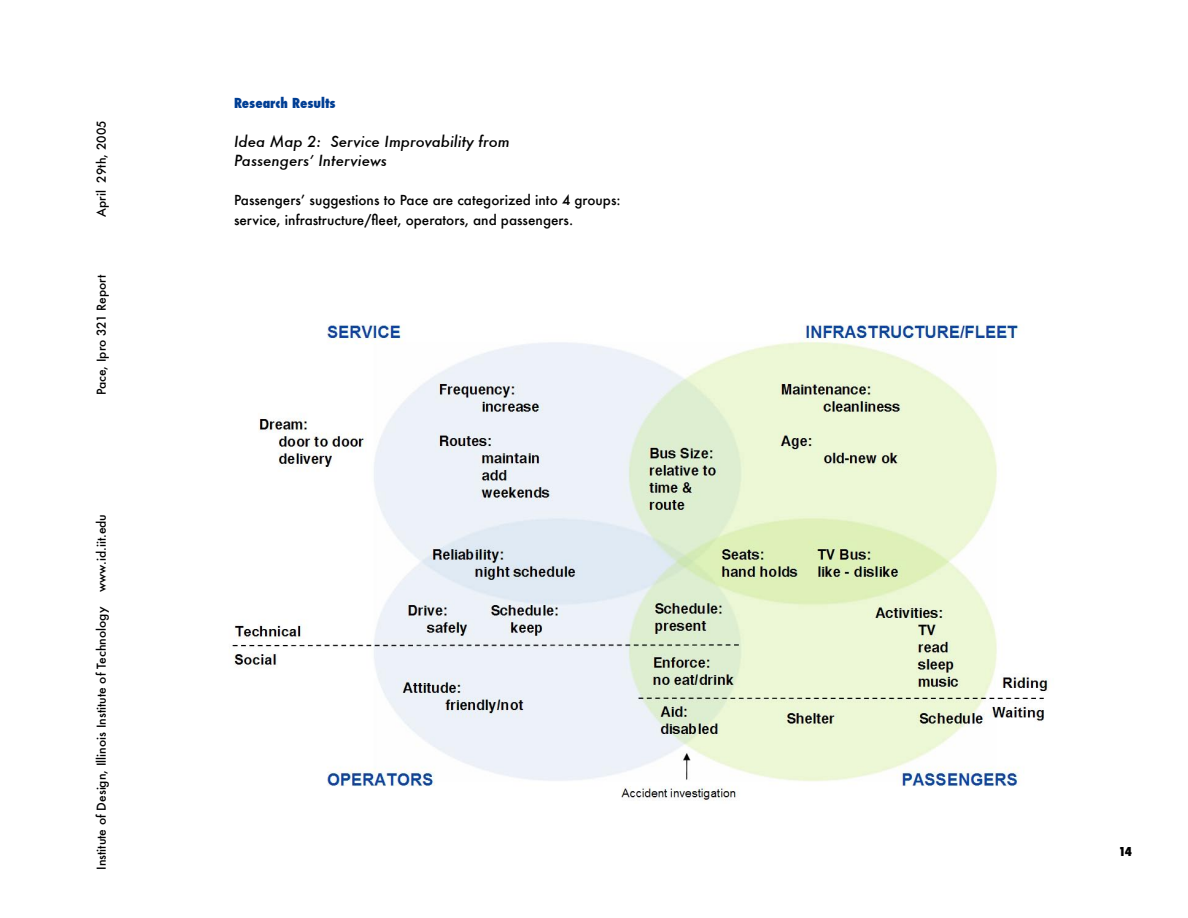
<style>
.page{position:relative;width:1188px;height:918px;background:#fff}
.page>*{position:absolute;margin:0;border:0;box-sizing:border-box;transform-origin:0 0}
.t1{font:italic 500 15px/19.5px "Futura";color:#000}
.t2{font:500 13.5px/19.5px "Futura";color:#000}
.t3{font:800 condensed 13.5px "Futura";color:#003e94}
.t4{font:500 12px "Futura";color:#000}
.t5{font:800 condensed 12px "Futura";color:#000}
</style>
<div class="page">
<img style="left:232px;top:324px;width:817px;height:477px">
<p class="t4" style="left:93px;top:217px;width:98px;rotate:-90deg">April 29th, 2005</p>
<p class="t4" style="left:93px;top:395px;width:122px;rotate:-90deg">Pace, Ipro 321 Report</p>
<p class="t4" style="left:93px;top:870px;width:358px;rotate:-90deg">Institute of Design, Illinois Institute of Technology www.id.iit.edu</p>
<p class="t3" style="left:234px;top:93px;width:103px">Research Results</p>
<p class="t1" style="left:234px;top:131px;width:277px">Idea Map 2: Service Improvability from<br>Passengersʼ Interviews</p>
<p class="t2" style="left:234px;top:190px;width:388px">Passengersʼ suggestions to Pace are categorized into 4 groups: service, infrastructure/fleet, operators, and passengers.</p>
<p class="t5" style="left:1118px;top:843px;width:15px">14</p>
</div>
